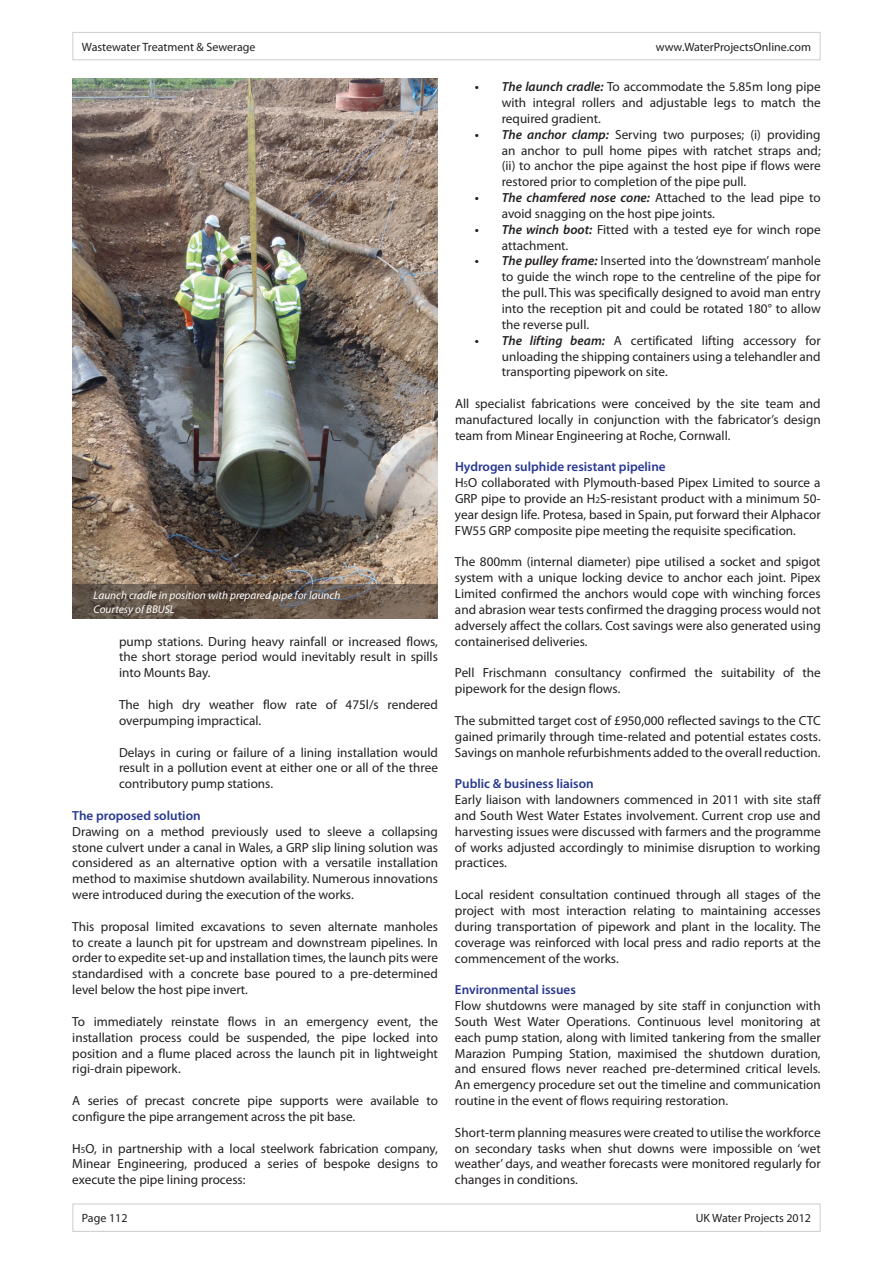
<style>
.page{position:relative;width:893px;height:1263px;background:#fff}
.page>*{position:absolute;margin:0;border:0;box-sizing:border-box;transform-origin:0 0}
.t1{font:13.2px/15.9px "Myriad Pro";color:#231f20;text-align:justify}
.t2{font:600 13.2px "Myriad Pro";color:#283890}
.t3{font:12px "Myriad Pro";color:#231f20}
.t4{font:italic 11.25px/13.5px "Myriad Pro";color:#fff}
.s1{font-size:9px}
.s2{font-weight:600;font-style:italic}
.s3{font-weight:600;color:#283890}
</style>
<div class="page">
<img style="left:72px;top:79px;width:366px;height:506px">
<svg style="left:72px;top:585px;width:366px;height:34px;background:#65564a"></svg>
<div style="left:72px;top:32px;width:749px;height:28px;border:1px solid #d1d2d4"></div>
<div style="left:72px;top:1203px;width:749px;height:29px;border:1px solid #d1d2d4"></div>
<p class="t3" style="left:82px;top:39px;width:175px">Wastewater Treatment &amp; Sewerage</p>
<p class="t3" style="left:656px;top:39px;width:157px">www.WaterProjectsOnline.com</p>
<p class="t4" style="left:94px;top:588px;width:248px">Launch cradle in position with prepared pipe for launch<br>Courtesy of BBUSL</p>
<p class="t1" style="left:119px;top:633px;width:320px">pump stations. During heavy rainfall or increased flows, the short storage period would inevitably result in spills into Mounts Bay.</p>
<p class="t1" style="left:119px;top:696px;width:320px">The high dry weather flow rate of 475l/s rendered overpumping impractical.</p>
<p class="t1" style="left:119px;top:744px;width:320px">Delays in curing or failure of a lining installation would result in a pollution event at either one or all of the three contributory pump stations.</p>
<p class="t2" style="left:72px;top:807px;width:130px">The proposed solution</p>
<p class="t1" style="left:72px;top:823px;width:367px">Drawing on a method previously used to sleeve a collapsing stone culvert under a canal in Wales, a GRP slip lining solution was considered as an alternative option with a versatile installation method to maximise shutdown availability. Numerous innovations were introduced during the execution of the works.</p>
<p class="t1" style="left:72px;top:918px;width:367px">This proposal limited excavations to seven alternate manholes to create a launch pit for upstream and downstream pipelines. In order to expedite set-up and installation times, the launch pits were standardised with a concrete base poured to a pre-determined level below the host pipe invert.</p>
<p class="t1" style="left:72px;top:1013px;width:367px">To immediately reinstate flows in an emergency event, the installation process could be suspended, the pipe locked into position and a flume placed across the launch pit in lightweight rigi-drain pipework.</p>
<p class="t1" style="left:72px;top:1092px;width:367px">A series of precast concrete pipe supports were available to configure the pipe arrangement across the pit base.</p>
<p class="t1" style="left:72px;top:1140px;width:367px">H<span class="s1">5</span>O, in partnership with a local steelwork fabrication company, Minear Engineering, produced a series of bespoke designs to execute the pipe lining process:</p>
<p class="t1" style="left:502px;top:79px;width:320px;text-indent:-27px"><span class="s2">• The launch cradle:</span> To accommodate the 5.85m long pipe with integral rollers and adjustable legs to match the required gradient.</p>
<p class="t1" style="left:502px;top:126px;width:320px;text-indent:-27px"><span class="s2">• The anchor clamp:</span> Serving two purposes; (i) providing an anchor to pull home pipes with ratchet straps and; (ii) to anchor the pipe against the host pipe if flows were restored prior to completion of the pipe pull.</p>
<p class="t1" style="left:502px;top:190px;width:320px;text-indent:-27px"><span class="s2">• The chamfered nose cone:</span> Attached to the lead pipe to avoid snagging on the host pipe joints.</p>
<p class="t1" style="left:502px;top:221px;width:320px;text-indent:-27px"><span class="s2">• The winch boot:</span> Fitted with a tested eye for winch rope attachment.</p>
<p class="t1" style="left:502px;top:253px;width:320px;text-indent:-27px"><span class="s2">• The pulley frame:</span> Inserted into the ‘downstream’ manhole to guide the winch rope to the centreline of the pipe for the pull. This was specifically designed to avoid man entry into the reception pit and could be rotated 180° to allow the reverse pull.</p>
<p class="t1" style="left:502px;top:332px;width:320px;text-indent:-27px"><span class="s2">• The lifting beam:</span> A certificated lifting accessory for unloading the shipping containers using a telehandler and transporting pipework on site.</p>
<p class="t1" style="left:455px;top:395px;width:367px">All specialist fabrications were conceived by the site team and manufactured locally in conjunction with the fabricator’s design team from Minear Engineering at Roche, Cornwall.</p>
<p class="t1" style="left:455px;top:459px;width:367px;text-align:left"><span class="s3">Hydrogen sulphide resistant pipeline<br></span>H<span class="s1">5</span>O collaborated with Plymouth-based Pipex Limited to source a GRP pipe to provide an H<span class="s1">2</span>S-resistant product with a minimum 50- year design life. Protesa, based in Spain, put forward their Alphacor FW55 GRP composite pipe meeting the requisite specification.</p>
<p class="t1" style="left:455px;top:554px;width:367px">The 800mm (internal diameter) pipe utilised a socket and spigot system with a unique locking device to anchor each joint. Pipex Limited confirmed the anchors would cope with winching forces and abrasion wear tests confirmed the dragging process would not adversely affect the collars. Cost savings were also generated using containerised deliveries.</p>
<p class="t1" style="left:455px;top:665px;width:367px">Pell Frischmann consultancy confirmed the suitability of the pipework for the design flows.</p>
<p class="t1" style="left:455px;top:712px;width:367px">The submitted target cost of £950,000 reflected savings to the CTC gained primarily through time-related and potential estates costs.<br>Savings on manhole refurbishments added to the overall reduction.</p>
<p class="t2" style="left:455px;top:775px;width:140px">Public &amp; business liaison</p>
<p class="t1" style="left:455px;top:791px;width:367px">Early liaison with landowners commenced in 2011 with site staff and South West Water Estates involvement. Current crop use and harvesting issues were discussed with farmers and the programme of works adjusted accordingly to minimise disruption to working practices.</p>
<p class="t1" style="left:455px;top:886px;width:367px">Local resident consultation continued through all stages of the project with most interaction relating to maintaining accesses during transportation of pipework and plant in the locality. The coverage was reinforced with local press and radio reports at the commencement of the works.</p>
<p class="t2" style="left:455px;top:981px;width:122px">Environmental issues</p>
<p class="t1" style="left:455px;top:997px;width:367px">Flow shutdowns were managed by site staff in conjunction with South West Water Operations. Continuous level monitoring at each pump station, along with limited tankering from the smaller Marazion Pumping Station, maximised the shutdown duration, and ensured flows never reached pre-determined critical levels.<br>An emergency procedure set out the timeline and communication routine in the event of flows requiring restoration.</p>
<p class="t1" style="left:455px;top:1124px;width:367px">Short-term planning measures were created to utilise the workforce on secondary tasks when shut downs were impossible on ‘wet weather’ days, and weather forecasts were monitored regularly for changes in conditions.</p>
<p class="t3" style="left:82px;top:1211px;width:47px">Page 112</p>
<p class="t3" style="left:696px;top:1211px;width:117px">UK Water Projects 2012</p>
</div>
